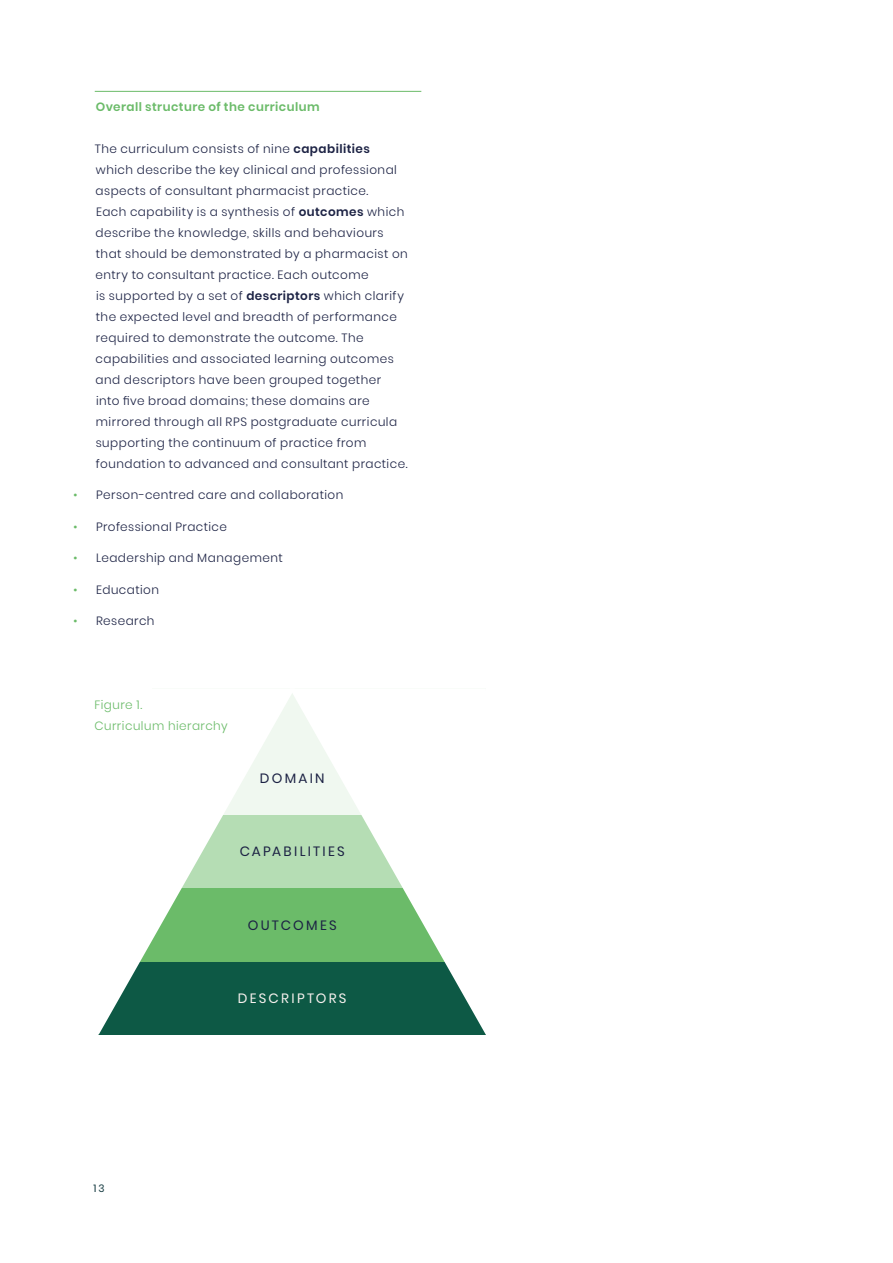
<style>
.page{position:relative;width:893px;height:1263px;background:#fff}
.page>*{position:absolute;margin:0;border:0;box-sizing:border-box;transform-origin:0 0}
.t1{font:13.5px "Poppins";letter-spacing:.165em;color:#1c2244}
.t2{font:13.5px "Poppins";letter-spacing:.17em;color:#f5f0ed}
.t3{font:300 12px/21px "Poppins";letter-spacing:.04em;color:#1c2244}
.t4{font:600 12px "Poppins";letter-spacing:.04em;color:#6bbb69}
.t5{font:300 12px/21px "Poppins";letter-spacing:.04em;color:#6bbb69}
.t6{font:10.5px "Poppins";color:#193e44}
.s1{font-weight:600}
.s2{color:#6bbb69}
</style>
<div class="page">
<hr style="left:95px;top:91px;width:326px;height:1px;background:#6bbb69">
<svg style="left:98px;top:698px;width:192px;height:337px"></svg>
<svg style="left:290px;top:694px;width:196px;height:341px"></svg>
<p class="t4" style="left:96px;top:100px;width:225px">Overall structure of the curriculum</p>
<p class="t3" style="left:95px;top:138px;width:315px">The curriculum consists of nine <span class="s1">capabilities </span>which describe the key clinical and professional aspects of consultant pharmacist practice.<br>Each capability is a synthesis of <span class="s1">outcomes</span> which describe the knowledge, skills and behaviours that should be demonstrated by a pharmacist on entry to consultant practice. Each outcome<br>is supported by a set of <span class="s1">descriptors</span> which clarify the expected level and breadth of performance required to demonstrate the outcome. The capabilities and associated learning outcomes and descriptors have been grouped together<br>into five broad domains; these domains are mirrored through all RPS postgraduate curricula supporting the continuum of practice from foundation to advanced and consultant practice.</p>
<p class="t3" style="left:73px;top:485px;width:272px"><span class="s2">•</span> Person-centred care and collaboration</p>
<p class="t3" style="left:73px;top:516px;width:155px"><span class="s2">•</span> Professional Practice</p>
<p class="t3" style="left:73px;top:548px;width:211px"><span class="s2">•</span> Leadership and Management</p>
<p class="t3" style="left:73px;top:579px;width:87px"><span class="s2">•</span> Education</p>
<p class="t3" style="left:73px;top:611px;width:83px"><span class="s2">•</span> Research</p>
<p class="t5" style="left:94px;top:695px;width:135px">Figure 1.<br>Curriculum hierarchy</p>
<p class="t1" style="left:260px;top:770px;width:66px">DOMAIN</p>
<p class="t1" style="left:240px;top:844px;width:107px">CAPABILITIES</p>
<p class="t1" style="left:248px;top:917px;width:90px">OUTCOMES</p>
<p class="t2" style="left:238px;top:991px;width:110px">DESCRIPTORS</p>
<p class="t6" style="left:94px;top:1182px;width:13px">13</p>
</div>
